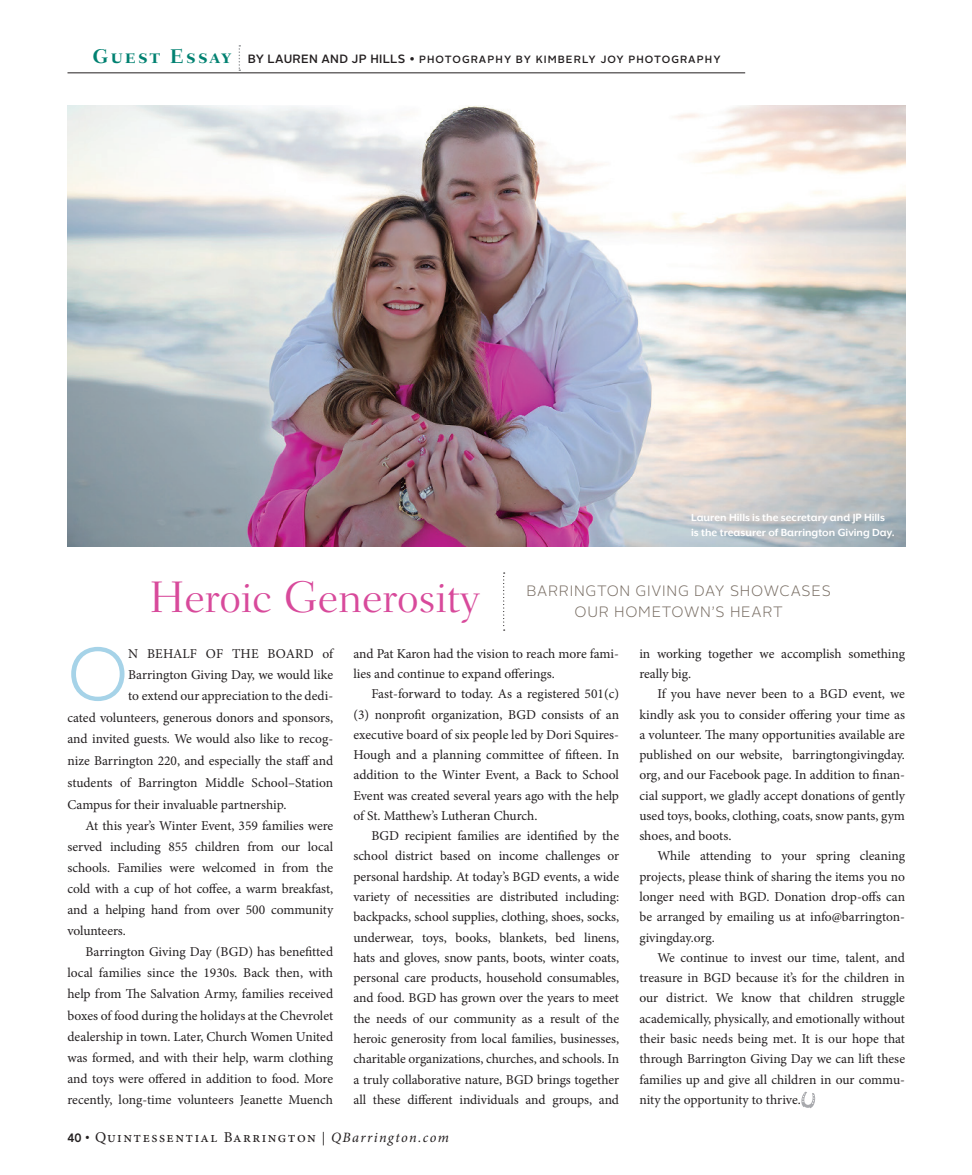
<style>
.page{position:relative;width:972px;height:1175px;background:#fff}
.page>*{position:absolute;margin:0;border:0;box-sizing:border-box;transform-origin:0 0}
.Body-Text-Initial-Ca{font:300 72.75px "Avenir LT Std";color:#a6d3e8}
.Story-header{font:300 45px "Fairfield LT Std";letter-spacing:-.01em;color:#d84a9b}
.Department{font:700 20.25px "Fairfield LT Std";letter-spacing:.1em;color:#008171}
.Story-Subtitle{font:300 15px/21px "Alright Sans";letter-spacing:.05em;color:#796e64;text-align:center}
.t1{font:15px "Minion Pro";letter-spacing:.1em;color:#231f20}
.Body-Text-Indent{font:13.5px/20.2px "Minion Pro";letter-spacing:-.005em;color:#231f20;text-align:justify}
.Body-Text-Indent--5V{font:13.5px/20.2px "Minion Pro";letter-spacing:-.01em;color:#231f20;text-align:justify}
.Body-Text-Initial-Ca-2{font:13.5px "Minion Pro";color:#231f20}
.Photo-Caption-No-Rul{font:12px/15px "Mr Eaves XL San Alt B";color:#fff}
._6_-_Author_name{font:500 10.5px "Alright Sans";letter-spacing:.1em;color:#231f20}
.s1{font-size:12px}
.s2{font-family:"Avenir LT Std";font-weight:800;font-size:12px}
.s3{font-size:13.5px}
.s4{font-style:italic;font-size:14.25px}
</style>
<div class="page">
<svg style="left:801px;top:1091px;width:14px;height:17px"></svg>
<hr style="left:68px;top:73px;width:677px;height:1px;background:#231f20">
<svg style="left:239px;top:45px;width:1px;height:26px"></svg>
<svg style="left:503px;top:572px;width:2px;height:58px"></svg>
<img style="left:67px;top:106px;width:838px;height:441px">
<p class="Department" style="left:93px;top:44px;width:140px">Guest Essay</p>
<p class="_6_-_Author_name" style="left:248px;top:52px;width:474px"><span class="s1">BY LAUREN AND JP HILLS •</span> PHOTOGRAPHY BY KIMBERLY JOY PHOTOGRAPHY</p>
<p class="Story-header" style="left:149px;top:572px;width:332px">Heroic Generosity</p>
<p class="Photo-Caption-No-Rul" style="left:691px;top:509px;width:205px">Lauren Hills is the secretary and JP Hills is the treasurer of Barrington Giving Day.</p>
<p class="Story-Subtitle" style="left:526px;top:580px;width:306px">BARRINGTON GIVING DAY SHOWCASES<br>OUR HOMETOWN’S HEART</p>
<p class="Body-Text-Initial-Ca" style="left:68px;top:632px;width:62px">O</p>
<p class="Body-Text-Initial-Ca-2" style="left:128px;top:644px;width:206px">N BEHALF OF THE BOARD of</p>
<p class="Body-Text-Initial-Ca-2" style="left:128px;top:665px;width:206px">Barrington Giving Day, we would like</p>
<p class="Body-Text-Initial-Ca-2" style="left:128px;top:686px;width:206px">to extend our appreciation to the dedi-</p>
<p class="Body-Text-Initial-Ca-2" style="left:68px;top:708px;width:267px">cated volunteers, generous donors and sponsors,</p>
<p class="Body-Text-Initial-Ca-2" style="left:68px;top:730px;width:267px">and invited guests. We would also like to recog-</p>
<p class="Body-Text-Initial-Ca-2" style="left:68px;top:752px;width:267px">nize Barrington 220, and especially the staff and</p>
<p class="Body-Text-Initial-Ca-2" style="left:68px;top:773px;width:267px">students of Barrington Middle School–Station</p>
<p class="Body-Text-Initial-Ca-2" style="left:68px;top:795px;width:221px">Campus for their invaluable partnership.</p>
<p class="Body-Text-Indent--5V" style="left:68px;top:815px;width:267px;line-height:21px;text-indent:18px">At this year’s Winter Event, 359 families were served including 855 children from our local schools. Families were welcomed in from the cold with a cup of hot coffee, a warm breakfast, and a helping hand from over 500 community volunteers.</p>
<p class="Body-Text-Indent" style="left:68px;top:941px;width:267px;line-height:21px;text-indent:18px">Barrington Giving Day (BGD) has benefitted local families since the 1930s. Back then, with help from The Salvation Army, families received boxes of food during the holidays at the Chevrolet dealership in town. Later, Church Women United was formed, and with their help, warm clothing and toys were offered in addition to food. More recently, long-time volunteers Jeanette Muench</p>
<p class="Body-Text-Indent" style="left:353px;top:643px;width:267px">and Pat Karon had the vision to reach more fami&shy;lies and continue to expand offerings.</p>
<p class="Body-Text-Indent" style="left:353px;top:684px;width:267px;text-indent:18px">Fast-forward to today. As a registered 501(c) (3) nonprofit organization, BGD consists of an executive board of six people led by Dori Squires-Hough and a planning committee of fifteen. In addition to the Winter Event, a Back to School Event was created several years ago with the help of St. Matthew’s Lutheran Church.</p>
<p class="Body-Text-Indent--5V" style="left:353px;top:825px;width:267px;text-indent:18px">BGD recipient families are identified by the school district based on income challenges or personal hardship. At today’s BGD events, a wide variety of necessities are distributed including: backpacks, school supplies, clothing, shoes, socks, underwear, toys, books, blankets, bed linens, hats and gloves, snow pants, boots, winter coats, personal care products, household consumables, and food. BGD has grown over the years to meet the needs of our community as a result of the heroic generosity from local families, businesses, charitable organizations, churches, and schools. In a truly collaborative nature, BGD brings together all these different individuals and groups, and</p>
<p class="t1" style="left:68px;top:1126px;width:383px"><span class="s2">40</span> <span class="s1">•</span> Quintessential Barrington <span class="s3">|</span> <span class="s4">QBarrington.com</span></p>
<p class="Body-Text-Indent--5V" style="left:639px;top:643px;width:267px">in working together we accomplish something really big.</p>
<p class="Body-Text-Indent" style="left:639px;top:684px;width:267px;text-indent:18px">If you have never been to a BGD event, we kindly ask you to consider offering your time as a volunteer. The many opportunities available are published on our website, barringtongivingday. org, and our Facebook page. In addition to finan&shy;cial support, we gladly accept donations of gently used toys, books, clothing, coats, snow pants, gym shoes, and boots.</p>
<p class="Body-Text-Indent" style="left:639px;top:846px;width:267px;text-indent:18px">While attending to your spring cleaning projects, please think of sharing the items you no longer need with BGD. Donation drop-offs can be arranged by emailing us at info@barrington&shy;givingday.org.</p>
<p class="Body-Text-Indent" style="left:639px;top:947px;width:267px;text-indent:18px">We continue to invest our time, talent, and treasure in BGD because it’s for the children in our district. We know that children struggle academically, physically, and emotionally without their basic needs being met. It is our hope that through Barrington Giving Day we can lift these families up and give all children in our commu&shy;nity the opportunity to thrive.</p>
</div>
